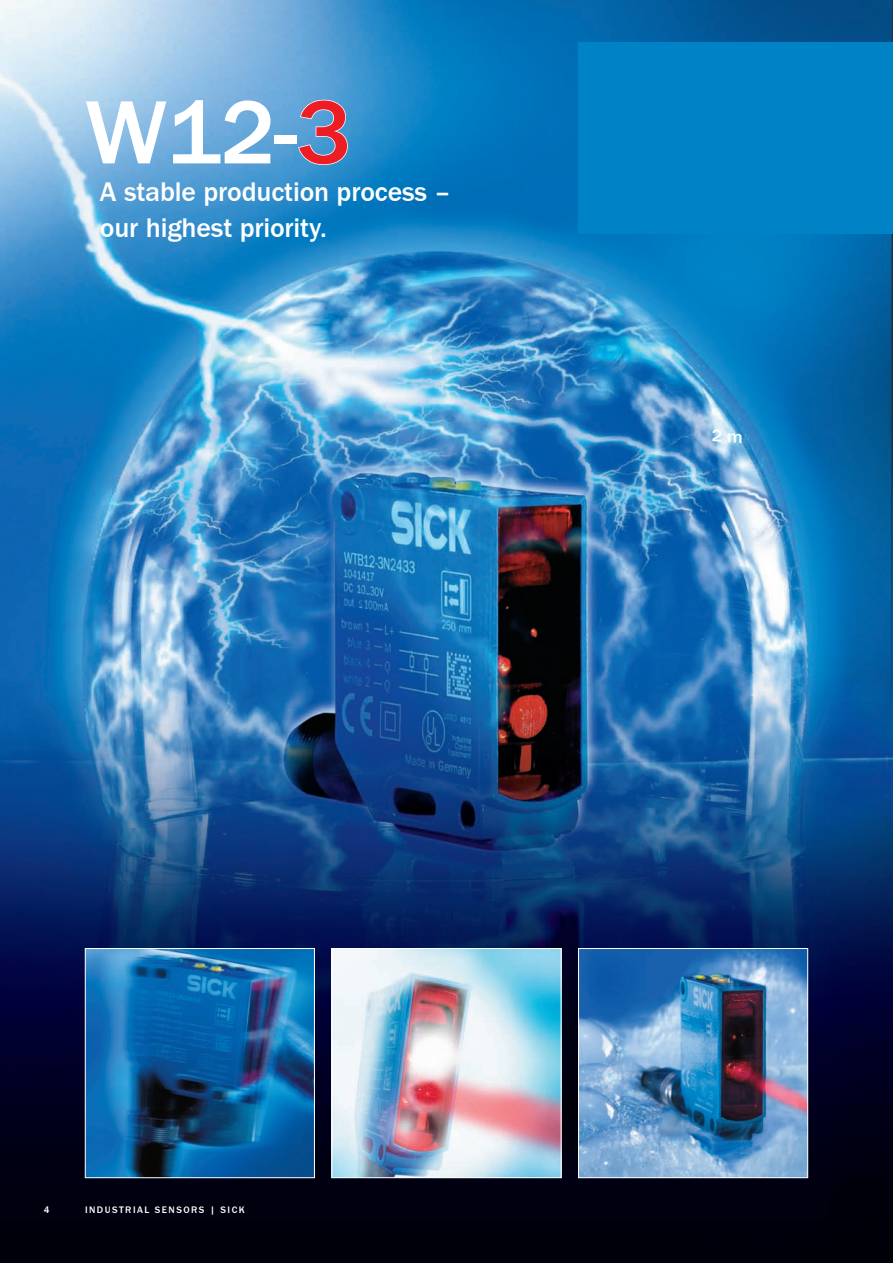
<style>
.page{position:relative;width:893px;height:1263px;background:#fff}
.page>*{position:absolute;margin:0;border:0;box-sizing:border-box;transform-origin:0 0}
.t1{font:500 93px "SICK Franklin";color:#fff}
.t2{font:500 27.75px/36px "SICK Franklin";letter-spacing:-.005em;color:#fff}
.t3{font:500 9.75px "SICK Franklin";letter-spacing:.15em;color:#fff}
.s1{color:#ee1d23}
</style>
<div class="page">
<img style="left:0;top:0;width:893px;height:1263px">
<div style="left:578px;top:43px;width:315px;height:191px;background:#0083c6"></div>
<img style="left:87px;top:950px;width:226px;height:226px">
<div style="left:85px;top:948px;width:230px;height:230px;border:1px solid #fff"></div>
<img style="left:334px;top:950px;width:225px;height:226px">
<div style="left:332px;top:948px;width:229px;height:230px;border:1px solid #fff"></div>
<img style="left:580px;top:950px;width:226px;height:226px">
<div style="left:578px;top:948px;width:230px;height:230px;border:1px solid #fff"></div>
<svg style="left:297px;top:99px;width:52px;height:67px;background:#61a8d8"></svg>
<svg style="left:713px;top:429px;width:29px;height:14px"></svg>
<h1 class="t1" style="left:85px;top:75px;width:268px">W12-<span class="s1">3</span></h1>
<p class="t2" style="left:100px;top:174px;width:352px">A stable production process – our highest priority.</p>
<p class="t3" style="left:44px;top:1203px;width:7px">4</p>
<p class="t3" style="left:85px;top:1203px;width:161px">INDUSTRIAL SENSORS | SICK</p>
</div>
